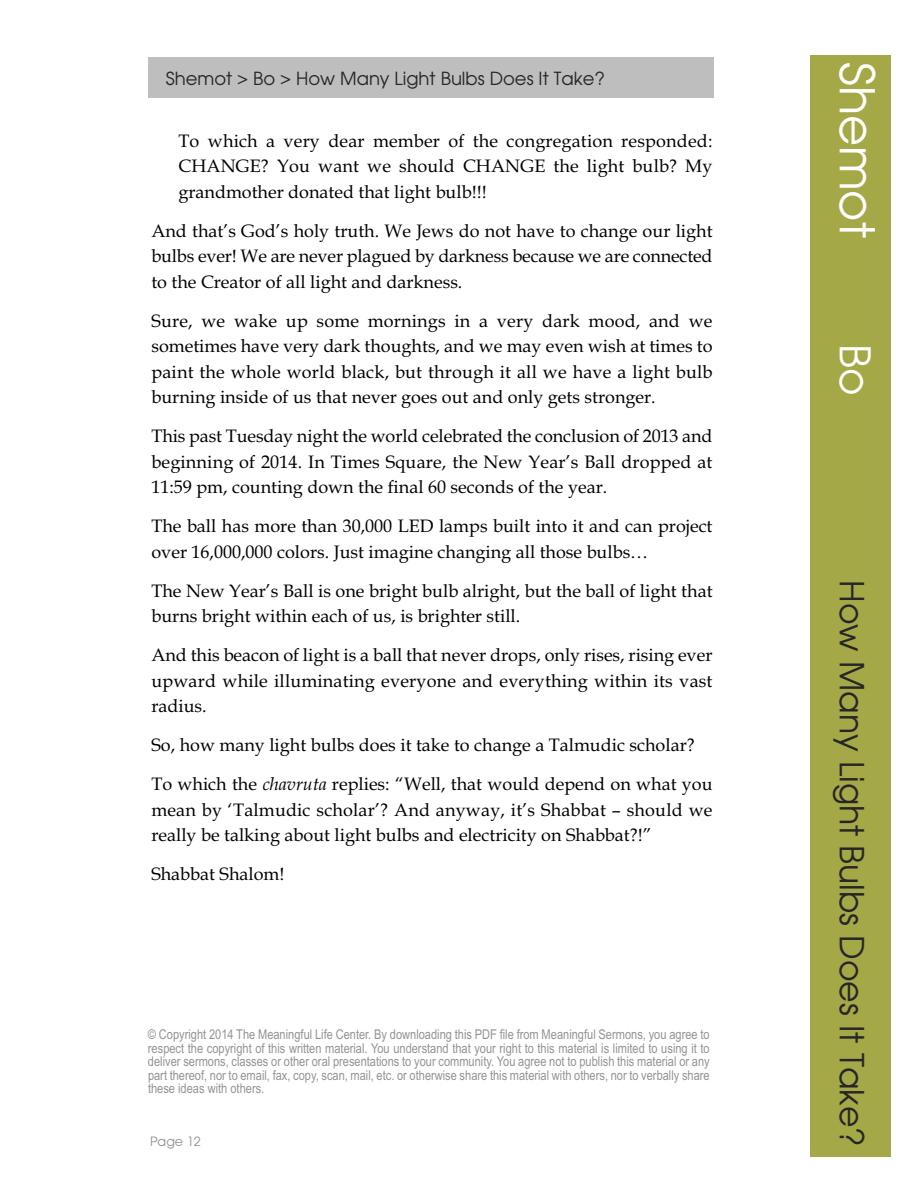
<style>
.page{position:relative;width:918px;height:1188px;background:#fff}
.page>*{position:absolute;margin:0;border:0;box-sizing:border-box;transform-origin:0 0}
.t1{font:47.7px "Avalon Plain";color:#fff}
.t2{font:42px "Avalon Plain";color:#fff}
.t3{font:33px "Avalon Plain";color:#272627}
.t4{font:18px/25.5px "Book Antiqua";color:#000;text-align:justify}
.t5{font:18px "Avalon Plain";color:#272627}
.t6{font:13.5px/13.5px "Arial Narrow";color:#939393;text-align:justify}
.t7{font:12.75px "Avalon Plain";color:#939393}
.s1{font-style:italic}
</style>
<div class="page">
<div style="left:810px;top:55px;width:81px;height:1101px;background:#a5a846"></div>
<div style="left:148px;top:57px;width:566px;height:41px;background:#bebebe"></div>
<p class="t5" style="left:166px;top:68px;width:441px">Shemot &gt; Bo &gt; How Many Light Bulbs Does It Take?</p>
<h1 class="t1" style="left:884px;top:62px;width:177px;rotate:90deg">Shemot</h1>
<p class="t4" style="left:178px;top:128px;width:536px">To which a very dear member of the congregation responded:<br>CHANGE? You want we should CHANGE the light bulb? My grandmother donated that light bulb!!!</p>
<p class="t4" style="left:151px;top:218px;width:563px">And that’s God’s holy truth. We Jews do not have to change our light bulbs ever! We are never plagued by darkness because we are connected to the Creator of all light and darkness.</p>
<p class="t4" style="left:151px;top:308px;width:563px">Sure, we wake up some mornings in a very dark mood, and we sometimes have very dark thoughts, and we may even wish at times to paint the whole world black, but through it all we have a light bulb burning inside of us that never goes out and only gets stronger.</p>
<p class="t4" style="left:151px;top:423px;width:563px">This past Tuesday night the world celebrated the conclusion of 2013 and beginning of 2014. In Times Square, the New Year’s Ball dropped at 11:59 pm, counting down the final 60 seconds of the year.</p>
<p class="t4" style="left:151px;top:513px;width:563px">The ball has more than 30,000 LED lamps built into it and can project over 16,000,000 colors. Just imagine changing all those bulbs…</p>
<p class="t4" style="left:151px;top:578px;width:563px">The New Year’s Ball is one bright bulb alright, but the ball of light that burns bright within each of us, is brighter still.</p>
<p class="t4" style="left:151px;top:642px;width:563px">And this beacon of light is a ball that never drops, only rises, rising ever upward while illuminating everyone and everything within its vast radius.</p>
<p class="t4" style="left:151px;top:726px;width:563px;line-height:39px">So, how many light bulbs does it take to change a Talmudic scholar?<br>To which the <span class="s1">chavruta</span> replies: “Well, that would depend on what you</p>
<p class="t4" style="left:151px;top:797px;width:563px">mean by ‘Talmudic scholar’? And anyway, it’s Shabbat – should we really be talking about light bulbs and electricity on Shabbat?!”</p>
<p class="t4" style="left:151px;top:861px;width:135px">Shabbat Shalom!</p>
<h2 class="t2" style="left:879px;top:344px;width:53px;rotate:90deg">Bo</h2>
<h3 class="t3" style="left:871px;top:580px;width:568px;rotate:90deg">How Many Light Bulbs Does It Take?</h3>
<p class="t6" style="left:148px;top:1028px;width:563px">© Copyright 2014 The Meaningful Life Center. By downloading this PDF file from Meaningful Sermons, you agree to respect the copyright of this written material. You understand that your right to this material is limited to using it to deliver sermons, classes or other oral presentations to your community. You agree not to publish this material or any part thereof, nor to email, fax, copy, scan, mail, etc. or otherwise share this material with others, nor to verbally share these ideas with others.</p>
<p class="t7" style="left:150px;top:1134px;width:52px">Page 12</p>
</div>
